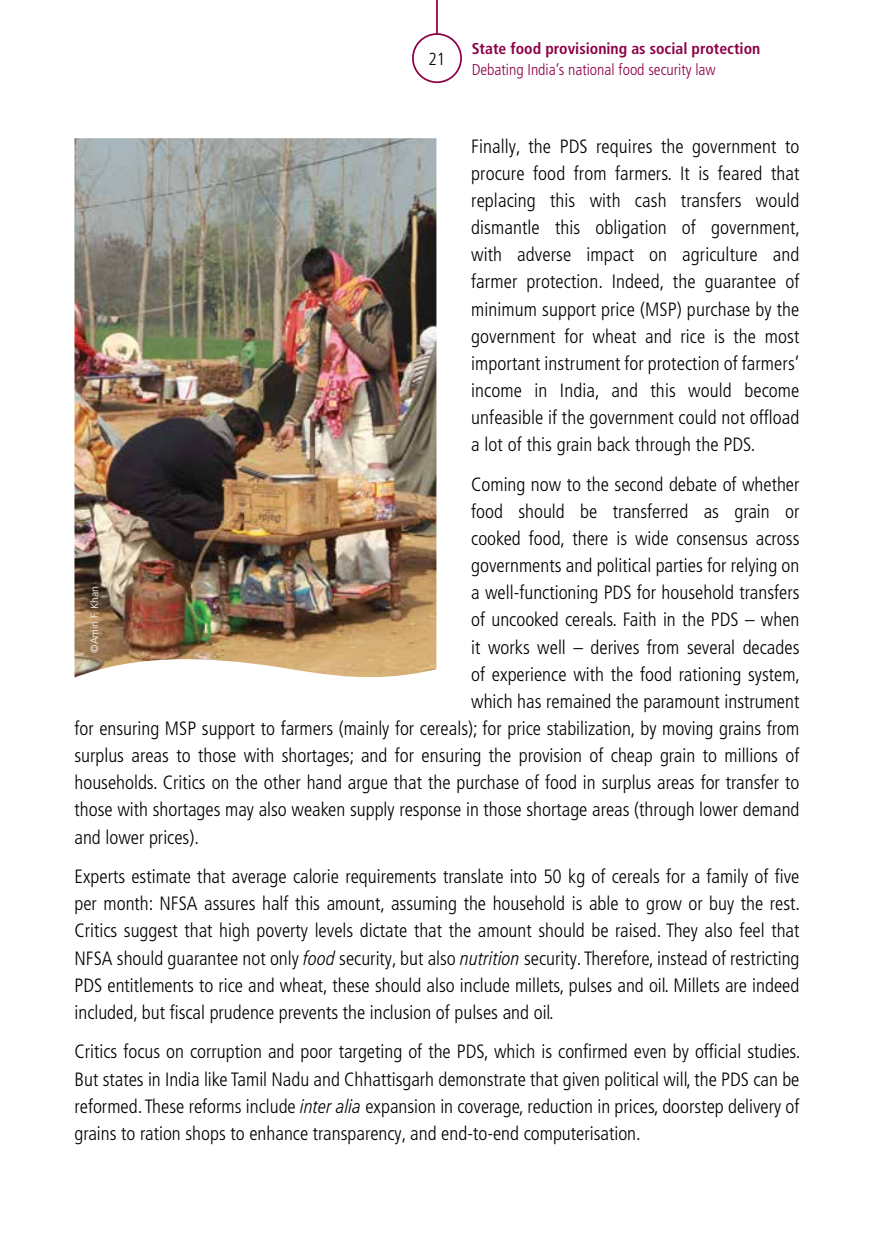
<style>
.page{position:relative;width:874px;height:1241px;background:#fff}
.page>*{position:absolute;margin:0;border:0;box-sizing:border-box;transform-origin:0 0}
.t1{font:300 condensed 19.25px/27.1px "Frutiger LT Pro";color:#000;text-align:justify}
.t2{font:300 condensed 17.5px "Frutiger LT Std";color:#000}
.t3{font:700 condensed 15.75px "Frutiger LT Pro";color:#8d0047}
.t4{font:300 condensed 15.75px "Frutiger LT Pro";color:#8d0047}
.t5{font:300 10.5px "Frutiger LT Std";letter-spacing:-.005em;color:#fff}
.s1{font-style:italic}
</style>
<div class="page">
<hr style="left:436px;top:0;width:1px;height:58px;background:#8d0047">
<div style="left:412px;top:34px;width:49px;height:48px;background:#fff;border-radius:50%"></div>
<div style="left:412px;top:33px;width:49px;height:50px;border:2px solid #8d0047;border-radius:50%"></div>
<img style="left:74px;top:138px;width:362px;height:540px">
<p class="t2" style="left:428px;top:49px;width:18px">21</p>
<p class="t3" style="left:471px;top:39px;width:290px">State food provisioning as social protection</p>
<p class="t4" style="left:471px;top:60px;width:245px">Debating India’s national food security law</p>
<p class="t1" style="left:471px;top:133px;width:330px">Finally, the PDS requires the government to procure food from farmers. It is feared that replacing this with cash transfers would dismantle this obligation of government, with adverse impact on agriculture and farmer protection. Indeed, the guarantee of minimum support price (MSP) purchase by the government for wheat and rice is the most important instrument for protection of farmers’ income in India, and this would become unfeasible if the government could not offload a lot of this grain back through the PDS.</p>
<p class="t1" style="left:471px;top:470px;width:330px">Coming now to the second debate of whether</p>
<p class="t1" style="left:471px;top:498px;width:329px">food should be transferred as grain or</p>
<p class="t1" style="left:471px;top:525px;width:329px">cooked food, there is wide consensus across</p>
<p class="t1" style="left:471px;top:552px;width:329px">governments and political parties for relying on</p>
<p class="t1" style="left:471px;top:579px;width:329px">a well-functioning PDS for household transfers</p>
<p class="t1" style="left:471px;top:606px;width:329px">of uncooked cereals. Faith in the PDS – when</p>
<p class="t1" style="left:471px;top:633px;width:329px">it works well – derives from several decades</p>
<p class="t1" style="left:471px;top:660px;width:330px">of experience with the food rationing system,</p>
<p class="t1" style="left:471px;top:687px;width:329px">which has remained the paramount instrument</p>
<p class="t1" style="left:74px;top:715px;width:726px">for ensuring MSP support to farmers (mainly for cereals); for price stabilization, by moving grains from</p>
<p class="t1" style="left:74px;top:742px;width:726px">surplus areas to those with shortages; and for ensuring the provision of cheap grain to millions of</p>
<p class="t1" style="left:74px;top:769px;width:726px">households. Critics on the other hand argue that the purchase of food in surplus areas for transfer to</p>
<p class="t1" style="left:74px;top:796px;width:726px">those with shortages may also weaken supply response in those shortage areas (through lower demand</p>
<p class="t1" style="left:74px;top:823px;width:126px">and lower prices).</p>
<p class="t1" style="left:74px;top:863px;width:726px">Experts estimate that average calorie requirements translate into 50 kg of cereals for a family of five per month: NFSA assures half this amount, assuming the household is able to grow or buy the rest.<br>Critics suggest that high poverty levels dictate that the amount should be raised. They also feel that NFSA should guarantee not only <span class="s1">food</span> security, but also <span class="s1">nutrition</span> security. Therefore, instead of restricting PDS entitlements to rice and wheat, these should also include millets, pulses and oil. Millets are indeed included, but fiscal prudence prevents the inclusion of pulses and oil.</p>
<p class="t1" style="left:74px;top:1038px;width:727px">Critics focus on corruption and poor targeting of the PDS, which is confirmed even by official studies.<br>But states in India like Tamil Nadu and Chhattisgarh demonstrate that given political will, the PDS can be reformed. These reforms include <span class="s1">inter alia</span> expansion in coverage, reduction in prices, doorstep delivery of grains to ration shops to enhance transparency, and end-to-end computerisation.</p>
<p class="t5" style="left:89px;top:652px;width:69px;rotate:-90deg">©Amin F. Khan</p>
</div>
